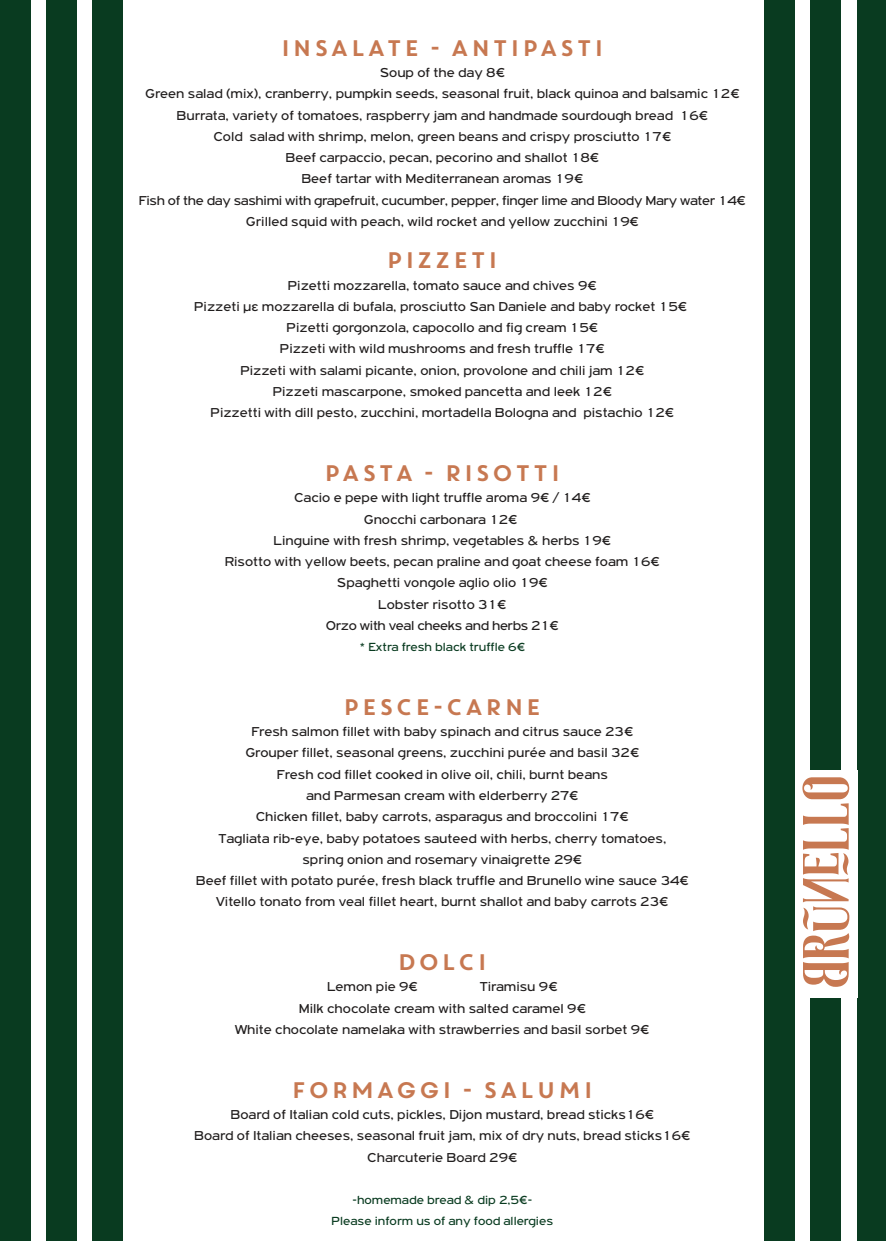
<style>
.page{position:relative;width:886px;height:1241px;background:#fff}
.page>*{position:absolute;margin:0;border:0;box-sizing:border-box;transform-origin:0 0}
.t1{font:22.5px "Core Circus";color:#c77851}
.t2{font:13.75px/21.2px "PF Highway Gothic Ext";color:#211e1e;text-align:center}
.t3{font:12.5px/21.2px "PF Highway Gothic Ext";color:#093b20;text-align:center}
</style>
<div class="page">
<div style="left:811px;top:0;width:30px;height:1240px;background:#093b20"></div>
<div style="left:857px;top:0;width:29px;height:1240px;background:#093b20"></div>
<div style="left:0;top:0;width:30px;height:1240px;background:#093b20"></div>
<div style="left:46px;top:0;width:30px;height:1240px;background:#093b20"></div>
<div style="left:93px;top:0;width:30px;height:1240px;background:#093b20"></div>
<div style="left:764px;top:0;width:31px;height:1240px;background:#093b20"></div>
<div style="left:795px;top:769px;width:62px;height:228px;background:#fff"></div>
<svg style="left:802px;top:777px;width:47px;height:209px"></svg>
<h1 class="t1" style="left:280px;top:33px;width:327px">INSALATE - ANTIPASTI</h1>
<p class="t2" style="left:139px;top:62px;width:608px">Soup of the day 8€<br>Green salad (mix), cranberry, pumpkin seeds, seasonal fruit, black quinoa and balsamic 12€ Burrata, variety of tomatoes, raspberry jam and handmade sourdough bread 16€<br>Cold salad with shrimp, melon, green beans and crispy prosciutto 17€<br>Beef carpaccio, pecan, pecorino and shallot 18€<br>Beef tartar with Mediterranean aromas 19€<br>Fish of the day sashimi with grapefruit, cucumber, pepper, finger lime and Bloody Mary water 14€ Grilled squid with peach, wild rocket and yellow zucchini 19€</p>
<h1 class="t1" style="left:386px;top:245px;width:115px">PIZZETI</h1>
<p class="t2" style="left:194px;top:274px;width:494px">Pizetti mozzarella, tomato sauce and chives 9€<br>Pizzeti µε mozzarella di bufala, prosciutto San Daniele and baby rocket 15€ Pizetti gorgonzola, capocollo and fig cream 15€<br>Pizzeti with wild mushrooms and fresh truffle 17€<br>Pizzeti with salami picante, onion, provolone and chili jam 12€<br>Pizzeti mascarpone, smoked pancetta and leek 12€<br>Pizzetti with dill pesto, zucchini, mortadella Bologna and pistachio 12€</p>
<h1 class="t1" style="left:323px;top:458px;width:240px">PASTA - RISOTTI</h1>
<p class="t2" style="left:225px;top:487px;width:436px">Cacio e pepe with light truffle aroma 9€ / 14€<br>Gnocchi carbonara 12€<br>Linguine with fresh shrimp, vegetables &amp; herbs 19€<br>Risotto with yellow beets, pecan praline and goat cheese foam 16€ Spaghetti vongole aglio olio 19€<br>Lobster risotto 31€<br>Orzo with veal cheeks and herbs 21€</p>
<p class="t3" style="left:360px;top:636px;width:167px">* Extra fresh black truffle 6€</p>
<h1 class="t1" style="left:342px;top:691px;width:202px">PESCE-CARNE</h1>
<p class="t2" style="left:196px;top:721px;width:494px">Fresh salmon fillet with baby spinach and citrus sauce 23€<br>Grouper fillet, seasonal greens, zucchini purée and basil 32€<br>Fresh cod fillet cooked in olive oil, chili, burnt beans<br>and Parmesan cream with elderberry 27€<br>Chicken fillet, baby carrots, asparagus and broccolini 17€<br>Tagliata rib-eye, baby potatoeς sauteed with herbs, cherry tomatoes,<br>spring onion and rosemary vinaigrette 29€<br>Beef fillet with potato purée, fresh black truffle and Brunello wine sauce 34€ Vitello tonato from veal fillet heart, burnt shallot and baby carrots 23€</p>
<h1 class="t1" style="left:397px;top:946px;width:93px">DOLCI</h1>
<p class="t2" style="left:327px;top:976px;width:92px">Lemon pie 9€</p>
<p class="t2" style="left:480px;top:976px;width:79px">Tiramisu 9€</p>
<p class="t2" style="left:299px;top:997px;width:289px">Milk chocolate cream with salted caramel 9€</p>
<p class="t2" style="left:235px;top:1018px;width:416px">White chocolate namelaka with strawberries and basil sorbet 9€</p>
<h1 class="t1" style="left:290px;top:1074px;width:305px">FORMAGGI - SALUMI</h1>
<p class="t2" style="left:194px;top:1103px;width:498px">Board of Italian cold cuts, pickles, Dijon mustard, bread sticks16€<br>Board of Italian cheeses, seasonal fruit jam, mix of dry nuts, bread sticks16€<br>Charcuterie Board 29€</p>
<p class="t3" style="left:332px;top:1189px;width:223px">-homemade bread &amp; dip 2,5€-<br>Please inform us of any food allergies</p>
</div>
